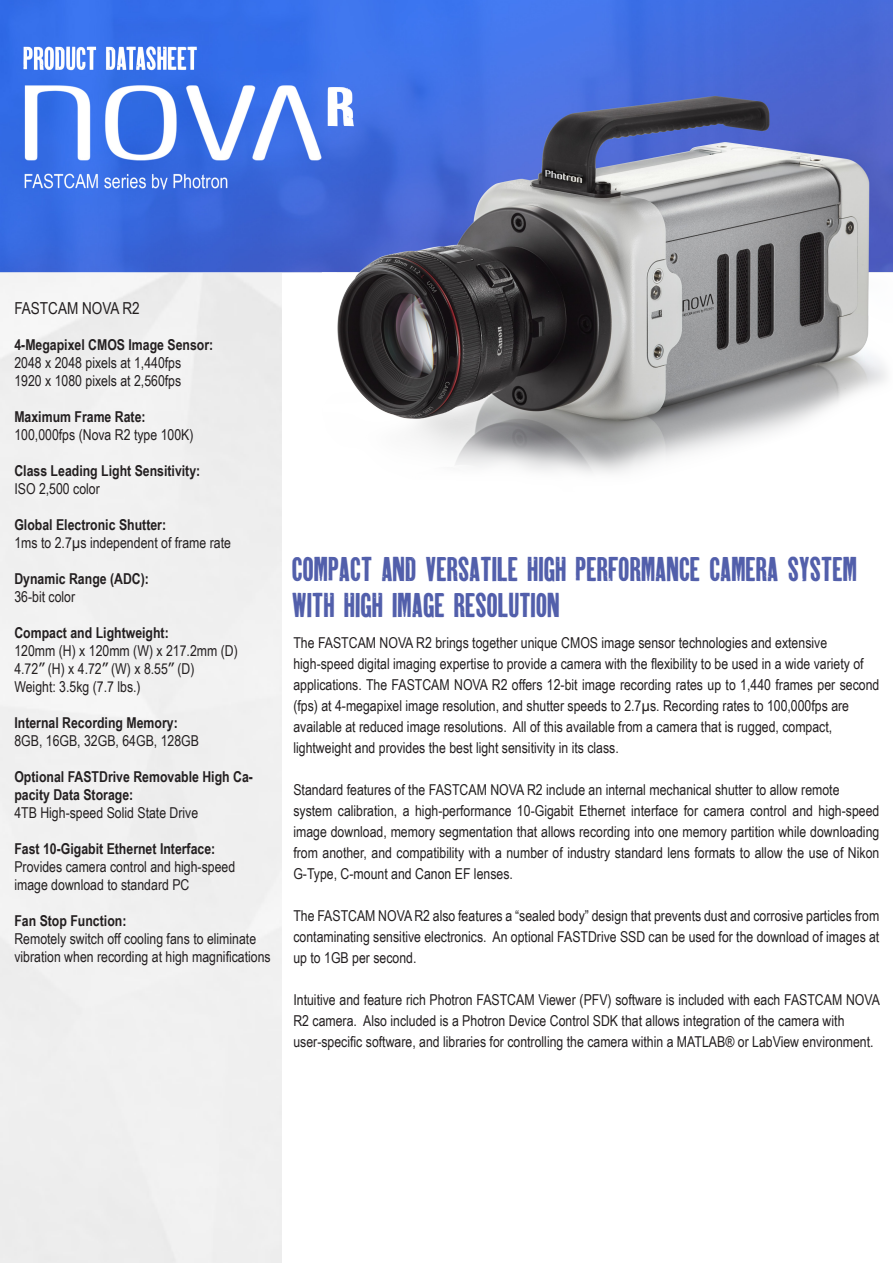
<style>
.page{position:relative;width:893px;height:1263px;background:#fff}
.page>*{position:absolute;margin:0;border:0;box-sizing:border-box;transform-origin:0 0}
.t1{font:37.5px "Gothic Joker";color:#525fab}
.t2{font:16.5px "Arial Narrow";color:#231f20}
.t3{font:15px/21px "Arial Narrow";color:#231f20}
.t4{font:700 15px/18px "Arial Narrow";color:#231f20}
.s1{font-family:"Tahoma"}
</style>
<div class="page">
<img style="left:0;top:0;width:893px;height:544px">
<p class="t2" style="left:14px;top:296px;width:127px">FASTCAM NOVA R2</p>
<p class="t4" style="left:14px;top:335px;width:200px">4-Megapixel CMOS Image Sensor:</p>
<p class="t3" style="left:14px;top:352px;width:168px">2048 x 2048 pixels at 1,440fps</p>
<p class="t3" style="left:14px;top:370px;width:168px">1920 x 1080 pixels at 2,560fps</p>
<p class="t4" style="left:14px;top:407px;width:133px">Maximum Frame Rate:</p>
<p class="t3" style="left:14px;top:424px;width:181px">100,000fps (Nova R2 type 100K)</p>
<p class="t4" style="left:14px;top:461px;width:187px">Class Leading Light Sensitivity:</p>
<p class="t3" style="left:14px;top:478px;width:87px">ISO 2,500 color</p>
<p class="t4" style="left:14px;top:515px;width:153px">Global Electronic Shutter:</p>
<p class="t3" style="left:14px;top:532px;width:218px">1ms to 2.7µs independent of frame rate</p>
<p class="t4" style="left:14px;top:569px;width:136px">Dynamic Range (ADC):</p>
<p class="t3" style="left:14px;top:586px;width:62px">36-bit color</p>
<p class="t4" style="left:14px;top:623px;width:156px">Compact and Lightweight:</p>
<p class="t3" style="left:14px;top:640px;width:225px">120mm (H) x 120mm (W) x 217.2mm (D)</p>
<p class="t3" style="left:14px;top:658px;width:182px">4.72<span class="s1">”</span> (H) x 4.72<span class="s1">”</span> (W) x 8.55<span class="s1">”</span> (D)</p>
<p class="t3" style="left:14px;top:676px;width:128px">Weight: 3.5kg (7.7 lbs.)</p>
<p class="t4" style="left:14px;top:713px;width:165px">Internal Recording Memory:</p>
<p class="t3" style="left:14px;top:730px;width:186px">8GB, 16GB, 32GB, 64GB, 128GB</p>
<p class="t4" style="left:14px;top:767px;width:240px">Optional FASTDrive Removable High Ca&shy;pacity Data Storage:</p>
<p class="t3" style="left:14px;top:802px;width:185px">4TB High-speed Solid State Drive</p>
<p class="t4" style="left:14px;top:839px;width:202px">Fast 10-Gigabit Ethernet Interface:</p>
<p class="t3" style="left:14px;top:857px;width:222px;line-height:18px">Provides camera control and high-speed image download to standard PC</p>
<p class="t4" style="left:14px;top:911px;width:114px">Fan Stop Function:</p>
<p class="t3" style="left:14px;top:928px;width:243px">Remotely switch off cooling fans to eliminate</p>
<p class="t3" style="left:14px;top:946px;width:258px">vibration when recording at high magnifications</p>
<p class="t1" style="left:292px;top:550px;width:566px">COMPACT AND VERSATILE HIGHPERFORMANCE CAMERA SYSTEM</p>
<p class="t1" style="left:292px;top:586px;width:269px">WITHHIGHIMAGE RESOLUTION</p>
<p class="t3" style="left:293px;top:632px;width:535px">The FASTCAM NOVA R2 brings together unique CMOS image sensor technologies and extensive</p>
<p class="t3" style="left:293px;top:653px;width:572px">high-speed digital imaging expertise to provide a camera with the flexibility to be used in a wide variety of</p>
<p class="t3" style="left:293px;top:674px;width:587px">applications. The FASTCAM NOVA R2 offers 12-bit image recording rates up to 1,440 frames per second (fps) at 4-megapixel image resolution, and shutter speeds to 2.7µs. Recording rates to 100,000fps are</p>
<p class="t3" style="left:293px;top:716px;width:540px">available at reduced image resolutions. All of this available from a camera that is rugged, compact,</p>
<p class="t3" style="left:293px;top:737px;width:327px">lightweight and provides the best light sensitivity in its class.</p>
<p class="t3" style="left:293px;top:779px;width:548px">Standard features of the FASTCAM NOVA R2 include an internal mechanical shutter to allow remote</p>
<p class="t3" style="left:293px;top:800px;width:587px;text-align:justify">system calibration, a high-performance 10-Gigabit Ethernet interface for camera control and high-speed image download, memory segmentation that allows recording into one memory partition while downloading from another, and compatibility with a number of industry standard lens formats to allow the use of Nikon G-Type, C-mount and Canon EF lenses.</p>
<p class="t3" style="left:293px;top:905px;width:587px;text-align:justify">The FASTCAM NOVA R2 also features a “sealed body” design that prevents dust and corrosive particles from contaminating sensitive electronics. An optional FASTDrive SSD can be used for the download of images at up to 1GB per second.</p>
<p class="t3" style="left:293px;top:989px;width:588px">Intuitive and feature rich Photron FASTCAM Viewer (PFV) software is included with each FASTCAM NOVA<br>R2 camera. Also included is a Photron Device Control SDK that allows integration of the camera with</p>
<p class="t3" style="left:293px;top:1031px;width:582px">user-specific software, and libraries for controlling the camera within a MATLAB® or LabView environment.</p>
</div>
